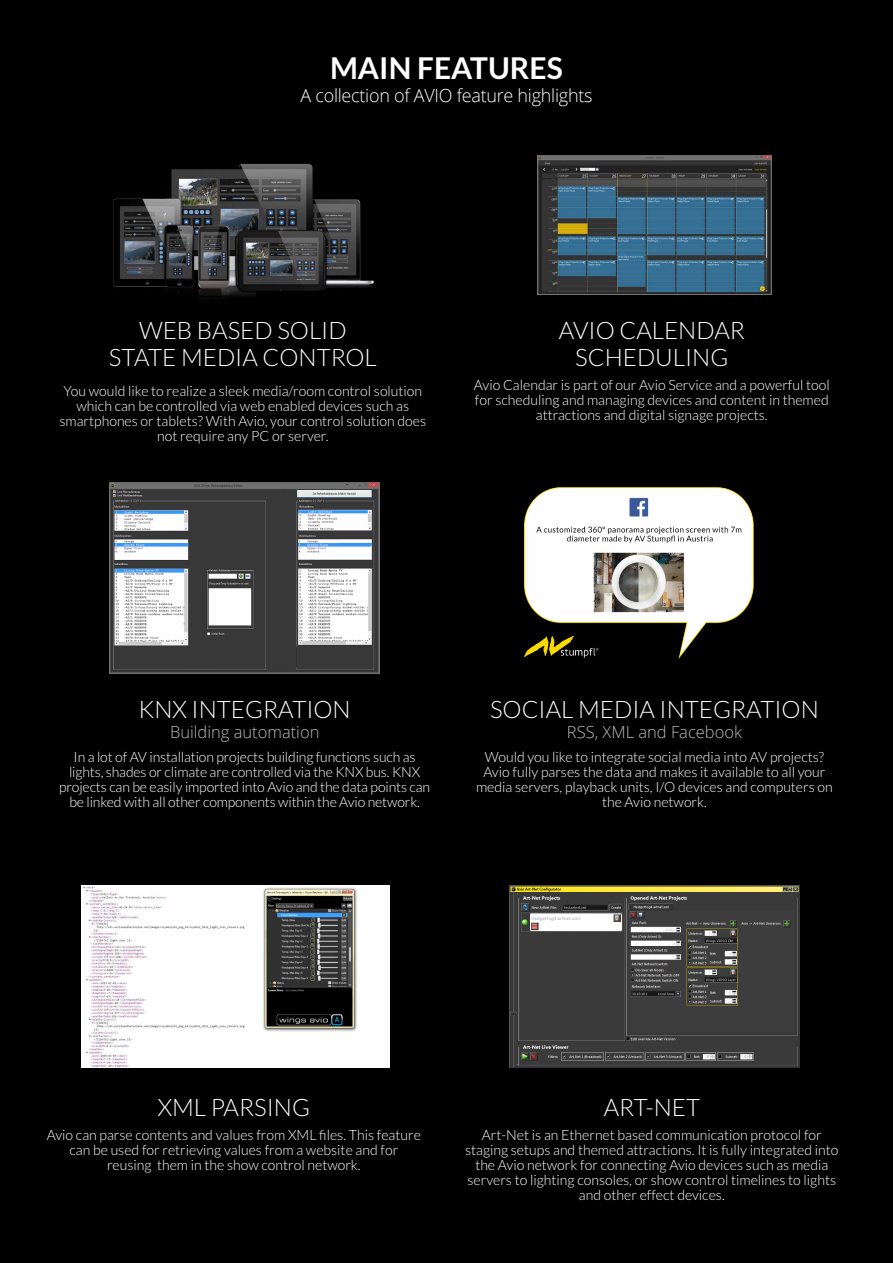
<style>
.page{position:relative;width:893px;height:1263px;background:#fff}
.page>*{position:absolute;margin:0;border:0;box-sizing:border-box;transform-origin:0 0}
.t1{font:700 30px "Lato";color:#fff}
.t2{font:300 24px/27px "Lato";color:#fff;text-align:center}
.t3{font:300 18px "Open Sans";letter-spacing:-.015em;color:#fff}
.t4{font:300 16.5px "Open Sans";color:#bcbcbc}
.t5{font:300 14.1px/15px "Lato";color:#fff;text-align:center}
</style>
<div class="page">
<div style="left:782px;top:0;width:111px;height:1263px;background:#000"></div>
<div style="left:0;top:0;width:782px;height:1263px;background:#000"></div>
<img style="left:91px;top:153px;width:300px;height:158px">
<img style="left:109px;top:482px;width:271px;height:192px">
<img style="left:495px;top:476px;width:287px;height:189px">
<img style="left:537px;top:156px;width:235px;height:138px">
<img style="left:81px;top:885px;width:308px;height:182px">
<img style="left:510px;top:885px;width:289px;height:182px">
<h1 class="t1" style="left:330px;top:51px;width:234px">MAIN FEATURES</h1>
<p class="t3" style="left:300px;top:84px;width:293px">A collection of AVIO feature highlights</p>
<h2 class="t2" style="left:109px;top:317px;width:269px">WEB BASED SOLID<br>STATE MEDIA CONTROL</h2>
<p class="t5" style="left:59px;top:383px;width:368px">You would like to realize a sleek media/room control solution which can be controlled via web enabled devices such as smartphones or tablets? With Avio, your control solution does not require any PC or server.</p>
<h2 class="t2" style="left:559px;top:317px;width:188px">AVIO CALENDAR<br>SCHEDULING</h2>
<p class="t5" style="left:474px;top:377px;width:357px">Avio Calendar is part of our Avio Service and a powerful tool for scheduling and managing devices and content in themed attractions and digital signage projects.</p>
<h2 class="t2" style="left:139px;top:696px;width:214px">KNX INTEGRATION</h2>
<p class="t4" style="left:170px;top:721px;width:151px">Building automation</p>
<p class="t5" style="left:59px;top:749px;width:373px">In a lot of AV installation projects building functions such as lights, shades or climate are controlled via the KNX bus. KNX projects can be easily imported into Avio and the data points can be linked with all other components within the Avio network.</p>
<h2 class="t2" style="left:490px;top:696px;width:330px">SOCIAL MEDIA INTEGRATION</h2>
<p class="t4" style="left:567px;top:721px;width:177px">RSS, XML and Facebook</p>
<p class="t5" style="left:476px;top:749px;width:358px">Would you like to integrate social media into AV projects?<br>Avio fully parses the data and makes it available to all your media servers, playback units, I/O devices and computers on the Avio network.</p>
<h2 class="t2" style="left:158px;top:1094px;width:154px">XML PARSING</h2>
<p class="t5" style="left:47px;top:1127px;width:376px">Avio can parse contents and values from XML files. This feature can be used for retrieving values from a website and for reusing them in the show control network.</p>
<h2 class="t2" style="left:604px;top:1094px;width:98px">ART-NET</h2>
<p class="t5" style="left:465px;top:1127px;width:375px">Art-Net is an Ethernet based communication protocol for staging setups and themed attractions. It is fully integrated into the Avio network for connecting Avio devices such as media servers to lighting consoles, or show control timelines to lights and other effect devices.</p>
</div>
